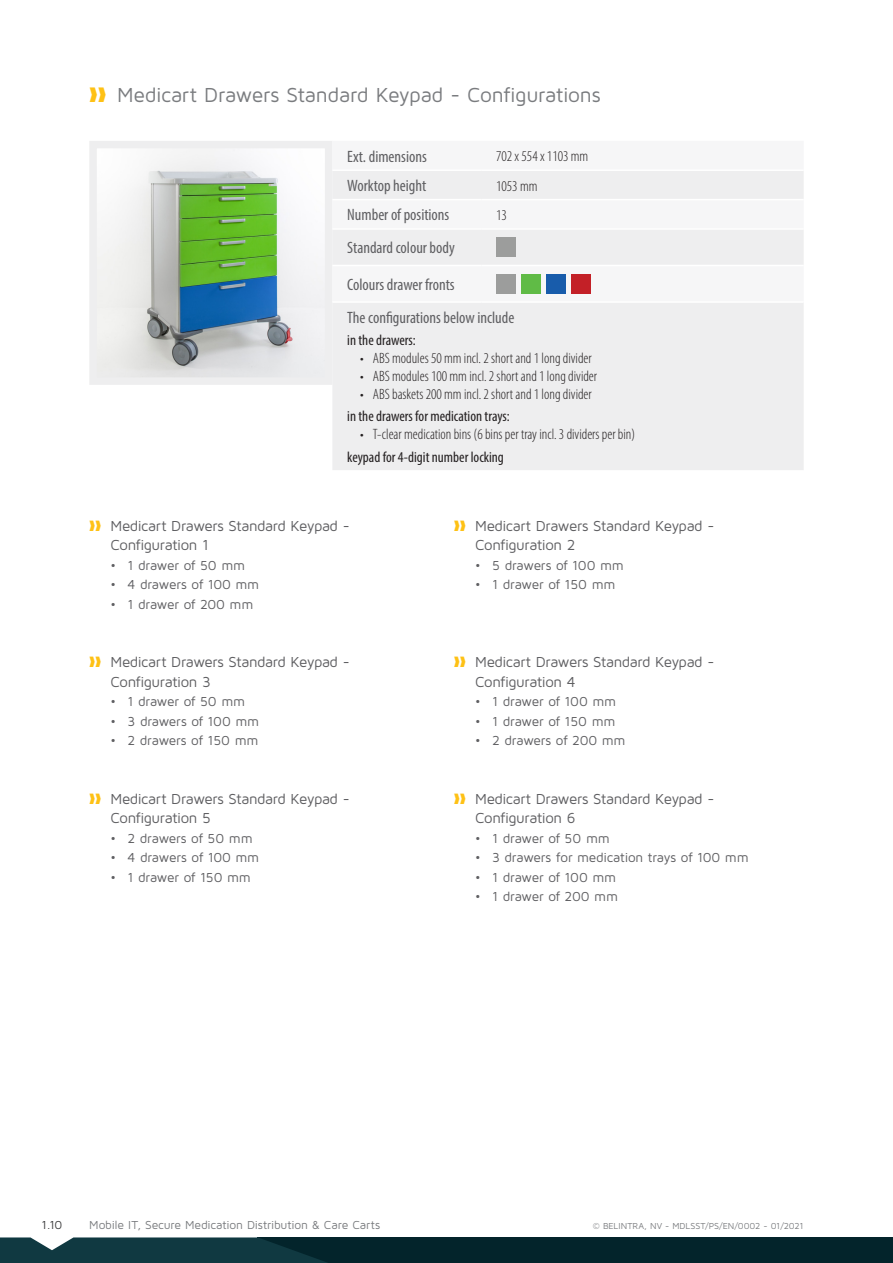
<style>
.page{position:relative;width:893px;height:1263px;background:#fff}
.page>*{position:absolute;margin:0;border:0;box-sizing:border-box;transform-origin:0 0}
.t1{font:21px "Maven Pro";letter-spacing:-.015em;color:#7a7c7f}
.table__header_2_NL{font:condensed 16.5px "Myriad Pro";color:#5f5f62}
.t2{font:15px/19.5px "Maven Pro";letter-spacing:-.025em;color:#5f5f62}
.table__body_NL{font:300 condensed 15px "Myriad Pro";color:#231f20}
.table__body_NL-2{font:condensed 15px "Myriad Pro";color:#231f20}
.t3{font:13.5px "Maven Pro";letter-spacing:-.02em;color:#5f5f62}
.t4{font:12px "Maven Pro";letter-spacing:-.015em;color:#7a7c7f}
.t5{font:12px "Maven Pro";color:#3c3c3d}
.Paragraph_Style_2{font:9px "Maven Pro";letter-spacing:-.005em;color:#7a7c7f}
.s1{color:#fec115}
</style>
<div class="page">
<img style="left:98px;top:150px;width:225px;height:226px">
<div style="left:89px;top:141px;width:243px;height:244px;border:8px solid #eeeeef"></div>
<div style="left:258px;top:1237px;width:635px;height:26px;background:#03242b"></div>
<svg style="left:0;top:1237px;width:327px;height:26px;background:#194047"></svg>
<div style="left:332px;top:171px;width:472px;height:299px;background:#eeeeef"></div>
<hr style="left:332px;top:199px;width:149px;height:1px;background:#fff">
<hr style="left:481px;top:199px;width:323px;height:1px;background:#fff">
<hr style="left:332px;top:228px;width:149px;height:2px;background:#fff">
<hr style="left:481px;top:228px;width:323px;height:2px;background:#fff">
<hr style="left:332px;top:265px;width:149px;height:1px;background:#fff">
<hr style="left:481px;top:265px;width:323px;height:1px;background:#fff">
<hr style="left:332px;top:301px;width:149px;height:2px;background:#fff">
<hr style="left:481px;top:301px;width:323px;height:2px;background:#fff">
<div style="left:496px;top:237px;width:20px;height:20px;background:#9c9d9c"></div>
<div style="left:521px;top:274px;width:20px;height:19px;background:#60bb46"></div>
<div style="left:546px;top:274px;width:20px;height:19px;background:#185cab"></div>
<div style="left:571px;top:274px;width:19px;height:19px;background:#c32027"></div>
<div style="left:496px;top:274px;width:20px;height:19px;background:#9c9d9c"></div>
<p class="t1" style="left:89px;top:82px;width:513px"><span class="s1">❱❱</span> Medicart Drawers Standard Keypad - Configurations</p>
<p class="table__header_2_NL" style="left:347px;top:146px;width:81px">Ext. dimensions</p>
<p class="table__body_NL" style="left:496px;top:148px;width:94px">702 x 554 x 1103 mm</p>
<p class="table__header_2_NL" style="left:347px;top:176px;width:81px">Worktop height</p>
<p class="table__body_NL" style="left:496px;top:178px;width:43px">1053 mm</p>
<p class="table__header_2_NL" style="left:347px;top:205px;width:104px">Number of positions</p>
<p class="table__body_NL" style="left:496px;top:207px;width:12px">13</p>
<p class="table__header_2_NL" style="left:347px;top:238px;width:109px">Standard colour body</p>
<p class="table__header_2_NL" style="left:347px;top:274px;width:109px">Colours drawer fronts</p>
<p class="table__header_2_NL" style="left:347px;top:307px;width:169px">The configurations below include</p>
<p class="table__body_NL-2" style="left:347px;top:331px;width:70px">in the drawers:</p>
<p class="table__body_NL" style="left:360px;top:350px;width:233px">• ABS modules 50 mm incl. 2 short and 1 long divider</p>
<p class="table__body_NL" style="left:360px;top:368px;width:239px">• ABS modules 100 mm incl. 2 short and 1 long divider</p>
<p class="table__body_NL" style="left:360px;top:386px;width:233px">• ABS baskets 200 mm incl. 2 short and 1 long divider</p>
<p class="table__body_NL-2" style="left:347px;top:407px;width:164px">in the drawers for medication trays:</p>
<p class="table__body_NL" style="left:360px;top:426px;width:277px">• T-clear medication bins (6 bins per tray incl. 3 dividers per bin)</p>
<p class="table__body_NL-2" style="left:347px;top:448px;width:158px">keypad for 4-digit number locking</p>
<p class="t2" style="left:111px;top:515px;width:241px;text-indent:-21px"><span class="s1">❱❱</span> Medicart Drawers Standard Keypad -<br>Configuration 1</p>
<p class="t3" style="left:111px;top:557px;width:136px">• 1 drawer of 50 mm</p>
<p class="t3" style="left:111px;top:576px;width:150px">• 4 drawers of 100 mm</p>
<p class="t3" style="left:111px;top:596px;width:144px">• 1 drawer of 200 mm</p>
<p class="t2" style="left:111px;top:652px;width:241px;text-indent:-21px"><span class="s1">❱❱</span> Medicart Drawers Standard Keypad -<br>Configuration 3</p>
<p class="t3" style="left:111px;top:693px;width:136px">• 1 drawer of 50 mm</p>
<p class="t3" style="left:111px;top:713px;width:150px">• 3 drawers of 100 mm</p>
<p class="t3" style="left:111px;top:732px;width:149px">• 2 drawers of 150 mm</p>
<p class="t2" style="left:111px;top:788px;width:241px;text-indent:-21px"><span class="s1">❱❱</span> Medicart Drawers Standard Keypad -<br>Configuration 5</p>
<p class="t3" style="left:111px;top:830px;width:144px">• 2 drawers of 50 mm</p>
<p class="t3" style="left:111px;top:849px;width:150px">• 4 drawers of 100 mm</p>
<p class="t3" style="left:111px;top:869px;width:142px">• 1 drawer of 150 mm</p>
<p class="t2" style="left:475px;top:515px;width:241px;text-indent:-21px"><span class="s1">❱❱</span> Medicart Drawers Standard Keypad -<br>Configuration 2</p>
<p class="t3" style="left:475px;top:557px;width:150px">• 5 drawers of 100 mm</p>
<p class="t3" style="left:475px;top:576px;width:142px">• 1 drawer of 150 mm</p>
<p class="t2" style="left:475px;top:652px;width:241px;text-indent:-21px"><span class="s1">❱❱</span> Medicart Drawers Standard Keypad -<br>Configuration 4</p>
<p class="t3" style="left:475px;top:693px;width:143px">• 1 drawer of 100 mm</p>
<p class="t3" style="left:475px;top:713px;width:142px">• 1 drawer of 150 mm</p>
<p class="t3" style="left:475px;top:732px;width:152px">• 2 drawers of 200 mm</p>
<p class="t2" style="left:475px;top:788px;width:241px;text-indent:-21px"><span class="s1">❱❱</span> Medicart Drawers Standard Keypad -<br>Configuration 6</p>
<p class="t3" style="left:475px;top:830px;width:136px">• 1 drawer of 50 mm</p>
<p class="t3" style="left:475px;top:849px;width:275px">• 3 drawers for medication trays of 100 mm</p>
<p class="t3" style="left:475px;top:869px;width:143px">• 1 drawer of 100 mm</p>
<p class="t3" style="left:475px;top:888px;width:144px">• 1 drawer of 200 mm</p>
<p class="t5" style="left:41px;top:1217px;width:22px">1.10</p>
<p class="t4" style="left:89px;top:1217px;width:292px">Mobile IT, Secure Medication Distribution &amp; Care Carts</p>
<p class="Paragraph_Style_2" style="left:593px;top:1220px;width:212px">© BELINTRA, NV - MDLSST/PS/EN/0002 - 01/2021</p>
</div>
